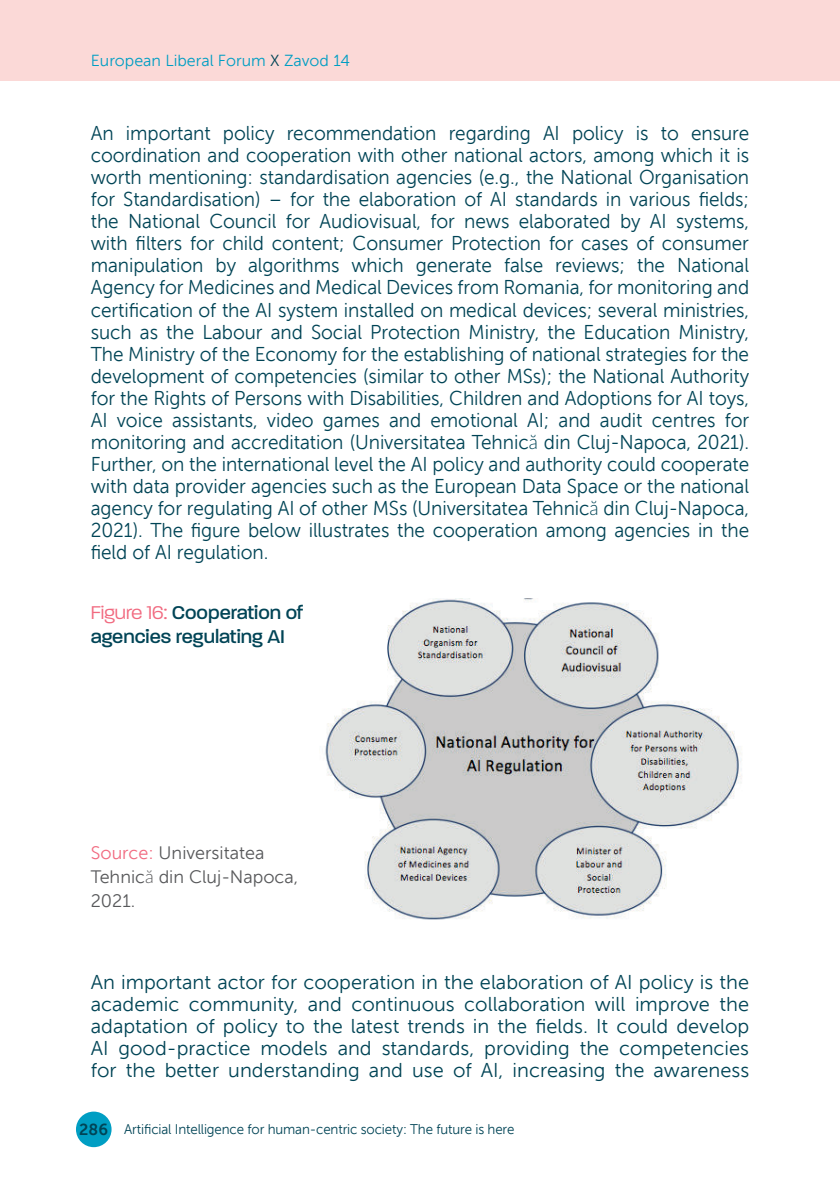
<style>
.page{position:relative;width:840px;height:1191px;background:#fff}
.page>*{position:absolute;margin:0;border:0;box-sizing:border-box;transform-origin:0 0}
.t1{font:20px/22px "Museo Sans 300";letter-spacing:-.005em;color:#004456;text-align:justify;scale:.95 1}
.t2{font:20px/22px "Museo Sans 300";letter-spacing:-.005em;color:#004456;text-align:justify}
.t3{font:500 20px/24px "Paralucent W00";color:#004456}
.t4{font:18px/24px "Museo Sans 300";color:#57585a}
.t5{font:16px "Museo Sans 300";color:#009ec3}
.t6{font:14px "Museo Sans 300";letter-spacing:-.01em;color:#004456;scale:.95 1}
.s1{color:#004456}
.s2{font-family:"Lato";font-weight:300}
.s3{font-weight:300;color:#f16a80}
.s4{color:#f16a80}
.s5{font-family:"Museo Sans 700";font-size:16px}
</style>
<div class="page">
<div style="left:0;top:0;width:839px;height:81px;background:#fbd9d7"></div>
<div style="left:76px;top:1111px;width:35px;height:36px;background:#009ec3;border-radius:50%"></div>
<img style="left:325px;top:598px;width:417px;height:322px">
<p class="t5" style="left:91px;top:55px;width:261px">European Liberal Forum <span class="s1">X</span> Zavod 14</p>
<p class="t1" style="left:91px;top:124px;width:694px">An important policy recommendation regarding AI policy is to ensure coordination and cooperation with other national actors, among which it is worth mentioning: standardisation agencies (e.g., the National Organisation for Standardisation) – for the elaboration of AI standards in various fields; the National Council for Audiovisual, for news elaborated by AI systems, with filters for child content; Consumer Protection for cases of consumer manipulation by algorithms which generate false reviews; the National Agency for Medicines and Medical Devices from Romania, for monitoring and certification of the AI system installed on medical devices; several ministries, such as the Labour and Social Protection Ministry, the Education Ministry, The Ministry of the Economy for the establishing of national strategies for the development of competencies (similar to other MSs); the National Authority for the Rights of Persons with Disabilities, Children and Adoptions for AI toys, AI voice assistants, video games and emotional AI; and audit centres for monitoring and accreditation (Universitatea Tehnic<span class="s2">ă</span> din Cluj-Napoca, 2021).<br>Further, on the international level the AI policy and authority could cooperate with data provider agencies such as the European Data Space or the national agency for regulating AI of other MSs (Universitatea Tehnic<span class="s2">ă</span> din Cluj-Napoca, 2021). The figure below illustrates the cooperation among agencies in the field of AI regulation.</p>
<p class="t3" style="left:91px;top:601px;width:214px"><span class="s3">Figure 16:</span> Cooperation of agencies regulating AI</p>
<p class="t4" style="left:91px;top:842px;width:209px"><span class="s4">Source:</span> Universitatea<br>Tehnic<span class="s2">ă</span> din Cluj-Napoca,<br>2021.</p>
<p class="t2" style="left:91px;top:972px;width:659px">An important actor for cooperation in the elaboration of AI policy is the academic community, and continuous collaboration will improve the adaptation of policy to the latest trends in the fields. It could develop AI good-practice models and standards, providing the competencies for the better understanding and use of AI, increasing the awareness</p>
<p class="t6" style="left:79px;top:1121px;width:459px"><span class="s5">286</span> Artificial Intelligence for human-centric society: The future is here</p>
</div>
